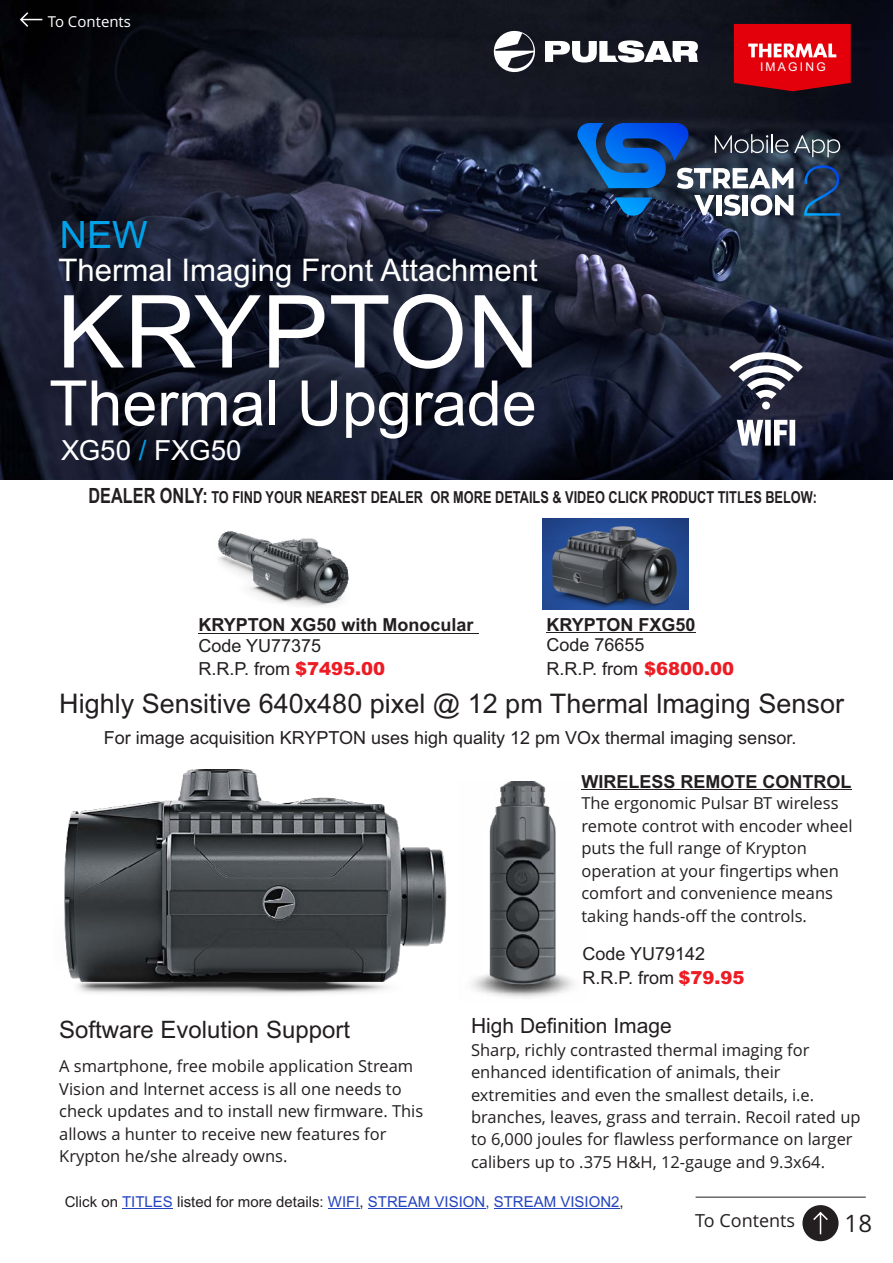
<style>
.page{position:relative;width:893px;height:1263px;background:#fff}
.page>*{position:absolute;margin:0;border:0;box-sizing:border-box;transform-origin:0 0}
.t1{font:100.95px "Arial";color:#fff}
.t2{font:62.7px "Arial";color:#fff}
.t3{font:37.65px "Arial";color:#00a3ea}
.t4{font:31.2px "Arial";color:#fff}
.t5{font:27.75px "Arial";color:#fff}
.t6{font:27.75px "Arial";color:#009ee3}
.t7{font:27px "Arial";color:#231f20}
.t8{font:24px "Arial";color:#231f20}
.t9{font:24px "Open Sans";color:#231f20}
.t10{font:21px "Arial";color:#231f20}
.t11{font:18px/23.7px "Arial";color:#231f20}
.t12{font:700 18px "Arial";color:#231f20}
.t13{font:18px "Open Sans";color:#231f20}
.t14{font:16.5px/22.5px "Open Sans";color:#231f20}
.t15{font:700 16.5px "Arial Narrow";color:#231f20;scale:.94 1}
.t16{font:15px "Arial";color:#2443bf}
.t17{font:15px "Open Sans";color:#fff}
.t18{font:15px "Arial";color:#231f20}
.t19{font:12.15px "Arial";letter-spacing:.185em;color:#fff}
.s1{font-size:21px}
.s2{font-weight:900;color:#ed1c24}
.s3{color:#231f20}
</style>
<div class="page">
<svg style="left:802px;top:1205px;width:37px;height:37px"></svg>
<hr style="left:695px;top:1197px;width:171px;height:1px;background:#231f20">
<hr style="left:122px;top:1208px;width:51px;height:1px;background:#2443bf">
<hr style="left:328px;top:1208px;width:32px;height:1px;background:#2443bf">
<hr style="left:368px;top:1208px;width:117px;height:1px;background:#2443bf">
<hr style="left:494px;top:1208px;width:126px;height:1px;background:#2443bf">
<img style="left:0;top:0;width:893px;height:479px">
<svg style="left:545px;top:40px;width:153px;height:23px"></svg>
<svg style="left:491px;top:28px;width:47px;height:47px"></svg>
<svg style="left:734px;top:24px;width:117px;height:67px;background:#d81721"></svg>
<svg style="left:574px;top:123px;width:266px;height:95px;background:#345177"></svg>
<img style="left:542px;top:519px;width:146px;height:90px">
<hr style="left:198px;top:633px;width:138px;height:1px;background:#231f20">
<hr style="left:341px;top:633px;width:137px;height:1px;background:#231f20">
<img style="left:218px;top:531px;width:131px;height:75px">
<svg style="left:729px;top:352px;width:74px;height:57px"></svg>
<svg style="left:737px;top:420px;width:58px;height:26px"></svg>
<img style="left:64px;top:769px;width:383px;height:225px">
<img style="left:471px;top:781px;width:103px;height:217px">
<hr style="left:581px;top:789px;width:270px;height:1px;background:#231f20">
<svg style="left:19px;top:11px;width:23px;height:17px"></svg>
<hr style="left:546px;top:632px;width:149px;height:1px;background:#231f20">
<p class="t17" style="left:48px;top:15px;width:85px">To Contents</p>
<h3 class="t3" style="left:60px;top:221px;width:89px">NEW</h3>
<h3 class="t4" style="left:59px;top:258px;width:481px">Thermal Imaging Front Attachment</h3>
<h1 class="t1" style="left:57px;top:294px;width:485px">KRYPTON</h1>
<h2 class="t2" style="left:49px;top:380px;width:489px">Thermal Upgrade</h2>
<h3 class="t5" style="left:61px;top:439px;width:182px">XG50 FXG50</h3>
<h3 class="t6" style="left:139px;top:439px;width:9px">/</h3>
<p class="t19" style="left:760px;top:62px;width:67px">IMAGING</p>
<p class="t15" style="left:89px;top:491px;width:776px"><span class="s1">DEALER ONLY:</span> TO FIND YOUR NEAREST DEALER OR MORE DETAILS &amp; VIDEO CLICK PRODUCT TITLES BELOW:</p>
<p class="t12" style="left:198px;top:618px;width:277px">KRYPTON XG50 with Monocular</p>
<p class="t11" style="left:198px;top:635px;width:188px">Code YU77375<br>R.R.P. from <span class="s2">$7495.00</span></p>
<p class="t12" style="left:546px;top:618px;width:151px">KRYPTON FXG50</p>
<p class="t11" style="left:546px;top:634px;width:189px">Code 76655<br>R.R.P. from <span class="s2">$6800.00</span></p>
<h3 class="t7" style="left:59px;top:693px;width:786px">Highly Sensitive 640x480 pixel @ 12 pm Thermal lmaging Sensor</h3>
<p class="t11" style="left:104px;top:727px;width:694px">For image acquisition KRYPTON uses high quality 12 pm VOx thermal imaging sensor.</p>
<p class="t12" style="left:581px;top:774px;width:272px">WIRELESS REMOTE CONTROL</p>
<p class="t14" style="left:581px;top:793px;width:273px">The ergonomic Pulsar BT wireless remote controt with encoder wheel puts the full range of Krypton operation at your fingertips when comfort and convenience means taking hands-off the controls.</p>
<h3 class="t8" style="left:59px;top:1020px;width:292px">Software Evolution Support</h3>
<p class="t14" style="left:59px;top:1056px;width:366px">A smartphone, free mobile application Stream Vision and lnternet access is all one needs to check updates and to install new firmware. This allows a hunter to receive new features for Krypton he/she already owns.</p>
<p class="t11" style="left:582px;top:943px;width:163px">Code YU79142<br>R.R.P. from <span class="s2">$79.95</span></p>
<p class="t10" style="left:471px;top:1018px;width:202px">High Definition Image</p>
<p class="t14" style="left:471px;top:1040px;width:391px">Sharp, richly contrasted thermal imaging for enhanced identification of animals, their extremities and even the smallest details, i.e. branches, leaves, grass and terrain. Recoil rated up to 6,000 joules for flawless performance on larger calibers up to .375 H&amp;H, 12-gauge and 9.3x64.</p>
<p class="t16" style="left:65px;top:1196px;width:561px"><span class="s3">Click on</span> TITLES <span class="s3">listed for more details:</span> WIFI STREAM VISION STREAM VISION2<span class="s3">,</span></p>
<p class="t18" style="left:360px;top:1196px;width:6px">,</p>
<p class="t16" style="left:485px;top:1196px;width:6px">,</p>
<p class="t13" style="left:695px;top:1213px;width:101px">To Contents</p>
<h3 class="t9" style="left:845px;top:1213px;width:29px">18</h3>
</div>
